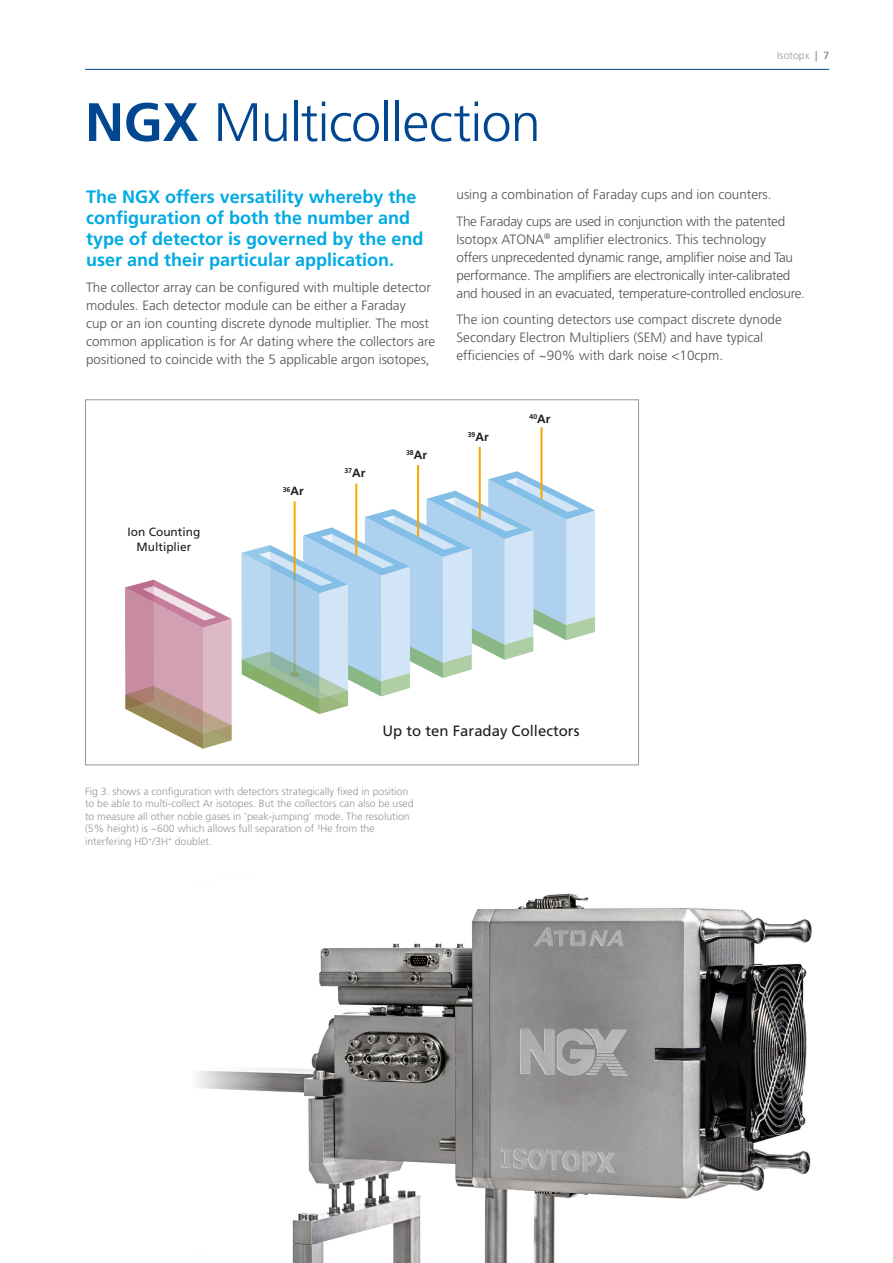
<style>
.page{position:relative;width:893px;height:1263px;background:#fff}
.page>*{position:absolute;margin:0;border:0;box-sizing:border-box;transform-origin:0 0}
.Heading_1{font:300 54px "Frutiger LT Pro";letter-spacing:-.015em;color:#004691}
.Intro_text{font:700 18px/21px "Frutiger LT Pro";color:#00aae3}
.t1{font:14.85px "Frutiger LT Pro";color:#1d1d1b}
.Body_Copy{font:300 13.5px/18px "Frutiger LT Pro";color:#50535a}
.Body_Copy-2{font:300 13.5px/18px "Frutiger LT Pro";letter-spacing:-.02em;color:#50535a}
.t2{font:11.85px/14.2px "Frutiger LT Pro";color:#1d1d1b;text-align:center}
.t3{font:300 10.5px/12.6px "Frutiger LT Pro";color:#94969a}
.t4{font:700 6.9px "Frutiger LT Pro";color:#1d1d1b}
.s1{font-weight:700}
.s2{font-size:11.85px}
</style>
<div class="page">
<img style="left:197px;top:893px;width:615px;height:370px">
<svg style="left:241px;top:427px;width:354px;height:287px"></svg>
<svg style="left:125px;top:580px;width:107px;height:169px"></svg>
<hr style="left:85px;top:69px;width:744px;height:1px;background:#004691">
<p class="Heading_1" style="left:85px;top:91px;width:457px"><span class="s1">NGX</span> Multicollection</p>
<p class="t3" style="left:777px;top:49px;width:53px">Isotopx <span class="s1">| 7</span></p>
<p class="Intro_text" style="left:86px;top:186px;width:339px">The NGX offers versatility whereby the configuration of both the number and type of detector is governed by the end user and their particular application.</p>
<p class="Body_Copy" style="left:86px;top:279px;width:351px">The collector array can be configured with multiple detector modules. Each detector module can be either a Faraday<br>cup or an ion counting discrete dynode multiplier. The most common application is for Ar dating where the collectors are positioned to coincide with the 5 applicable argon isotopes,</p>
<p class="t2" style="left:128px;top:525px;width:74px">Ion Counting<br>Multiplier</p>
<p class="t4" style="left:283px;top:485px;width:22px">36<span class="s2">Ar</span></p>
<p class="t4" style="left:344px;top:467px;width:22px">37<span class="s2">Ar</span></p>
<p class="t4" style="left:406px;top:449px;width:22px">38<span class="s2">Ar</span></p>
<p class="Body_Copy" style="left:457px;top:186px;width:317px">using a combination of Faraday cups and ion counters.</p>
<p class="Body_Copy-2" style="left:457px;top:212px;width:350px">The Faraday cups are used in conjunction with the patented Isotopx ATONA<sup>®</sup> amplifier electronics. This technology<br>offers unprecedented dynamic range, amplifier noise and Tau performance. The amplifiers are electronically inter-calibrated and housed in an evacuated, temperature-controlled enclosure.</p>
<p class="Body_Copy" style="left:457px;top:311px;width:327px">The ion counting detectors use compact discrete dynode<br>Secondary Electron Multipliers (SEM) and have typical efficiencies of ~90% with dark noise &lt;10cpm.</p>
<p class="t4" style="left:468px;top:431px;width:22px">39<span class="s2">Ar</span></p>
<p class="t4" style="left:529px;top:413px;width:22px">40<span class="s2">Ar</span></p>
<p class="t1" style="left:382px;top:722px;width:199px">Up to ten Faraday Collectors</p>
<p class="t3" style="left:85px;top:785px;width:330px">Fig 3. shows a configuration with detectors strategically fixed in position to be able to multi-collect Ar isotopes. But the collectors can also be used to measure all other noble gases in ‘peak-jumping’ mode. The resolution (5% height) is ~600 which allows full separation of <sup>3</sup>He from the interfering HD<sup>+</sup>/3H<sup>+</sup> doublet.</p>
</div>
